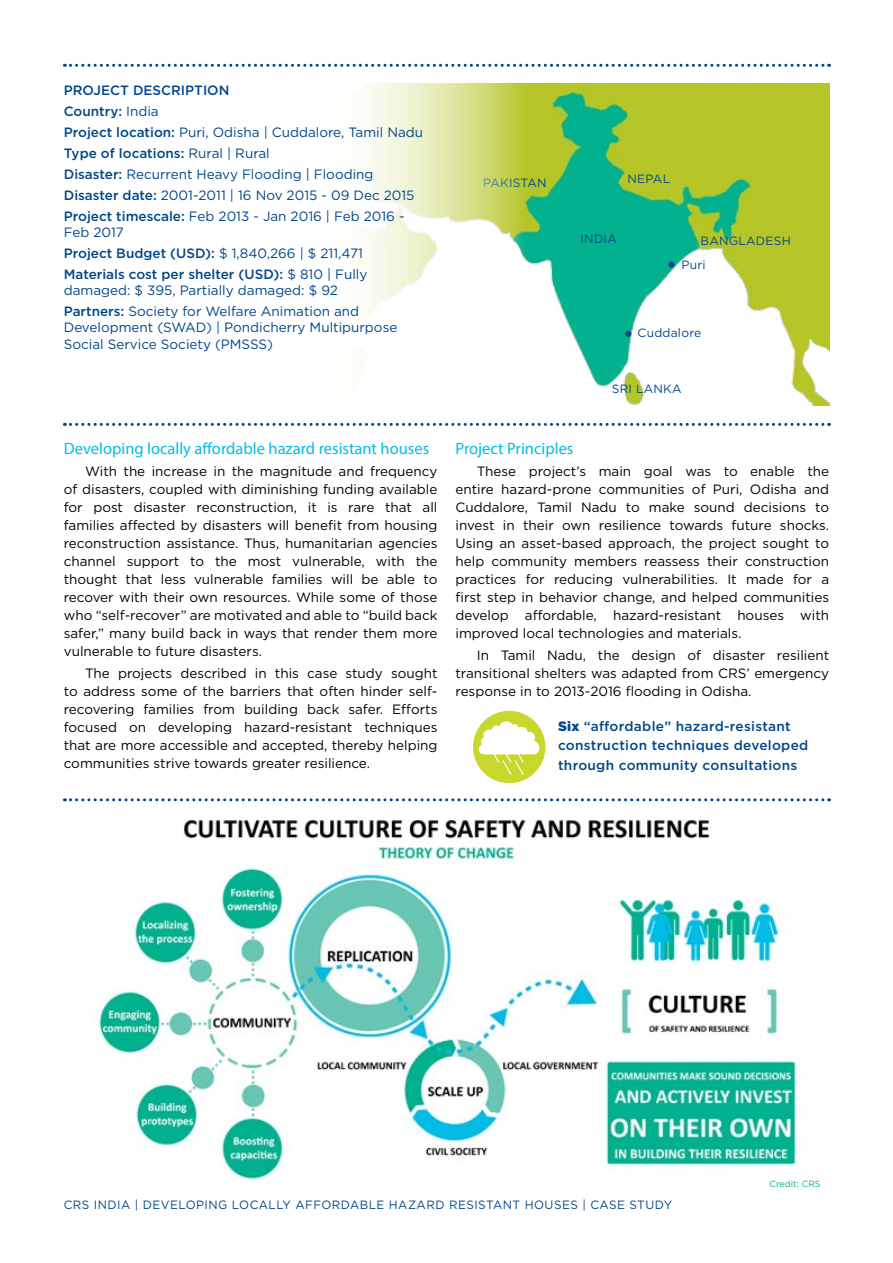
<style>
.page{position:relative;width:893px;height:1263px;background:#fff}
.page>*{position:absolute;margin:0;border:0;box-sizing:border-box;transform-origin:0 0}
.t1{font:16.5px "Myriad Pro";color:#05bce7}
.t2{font:13.5px/18px "Gotham";color:#000;text-align:justify}
.t3{font:13.5px/21px "Gotham";color:#00468b}
.t4{font:500 13.5px/19.5px "Gotham";letter-spacing:.02em;color:#00468b}
.t5{font:500 13.5px/21px "Gotham";color:#00468b}
.t6{font:12px/23.9px "Gotham";letter-spacing:.025em;color:#00468b}
.t7{font:9px "Gotham";color:#00b18f}
.s1{font-weight:500}
.s2{font-weight:400}
.s3{font-weight:900}
</style>
<div class="page">
<img style="left:524px;top:84px;width:305px;height:321px">
<svg style="left:64px;top:64px;width:766px;height:3px"></svg>
<svg style="left:64px;top:423px;width:766px;height:3px"></svg>
<svg style="left:625px;top:331px;width:6px;height:6px"></svg>
<svg style="left:668px;top:261px;width:7px;height:7px"></svg>
<img style="left:99px;top:819px;width:698px;height:362px">
<svg style="left:64px;top:798px;width:766px;height:3px"></svg>
<svg style="left:362px;top:83px;width:162px;height:288px"></svg>
<div style="left:473px;top:711px;width:72px;height:72px;background:#c8d72c;border-radius:50%"></div>
<svg style="left:479px;top:721px;width:60px;height:55px"></svg>
<p class="t3" style="left:64px;top:79px;width:361px"><span class="s1">PROJECT DESCRIPTION<br>Country:</span> India<br><span class="s1">Project location:</span> Puri, Odisha | Cuddalore, Tamil Nadu <span class="s1">Type of locations:</span> Rural | Rural<br><span class="s1">Disaster:</span> Recurrent Heavy Flooding | Flooding <span class="s1">Disaster date:</span> 2001-2011 | 16 Nov 2015 - 09 Dec 2015<br><span class="s1">Project timescale:</span> Feb 2013 - Jan 2016 | Feb 2016 -</p>
<p class="t5" style="left:64px;top:222px;width:305px"><span class="s2">Feb 2017<br></span>Project Budget (USD): <span class="s2">$ 1,840,266 | $ 211,471<br></span>Materials cost per shelter (USD): <span class="s2">$ 810 | Fully</span></p>
<p class="t3" style="left:64px;top:280px;width:297px">damaged: $ 395, Partially damaged: $ 92<br><span class="s1">Partners:</span> Society for Welfare Animation and</p>
<p class="t3" style="left:64px;top:319px;width:335px;line-height:16.2px">Development (SWAD) | Pondicherry Multipurpose<br>Social Service Society (PMSSS)</p>
<p class="t6" style="left:483px;top:171px;width:65px">PAKISTAN</p>
<p class="t6" style="left:627px;top:167px;width:44px">NEPAL</p>
<p class="t6" style="left:580px;top:227px;width:38px">INDIA</p>
<p class="t6" style="left:681px;top:229px;width:111px;text-indent:19px">BANGLADESH<br>Puri</p>
<p class="t6" style="left:638px;top:321px;width:65px">Cuddalore</p>
<p class="t6" style="left:612px;top:377px;width:71px">SRI LANKA</p>
<p class="t1" style="left:64px;top:438px;width:367px">Developing locally affordable hazard resistant houses</p>
<p class="t2" style="left:64px;top:462px;width:375px;text-indent:21px">With the increase in the magnitude and frequency of disasters, coupled with diminishing funding available for post disaster reconstruction, it is rare that all families affected by disasters will benefit from housing reconstruction assistance. Thus, humanitarian agencies channel support to the most vulnerable, with the thought that less vulnerable families will be able to recover with their own resources. While some of those who “self-recover” are motivated and able to “build back safer,” many build back in ways that render them more vulnerable to future disasters.</p>
<p class="t2" style="left:64px;top:664px;width:375px;text-indent:21px">The projects described in this case study sought to address some of the barriers that often hinder self&shy;recovering families from building back safer. Efforts focused on developing hazard-resistant techniques that are more accessible and accepted, thereby helping communities strive towards greater resilience.</p>
<p class="t1" style="left:455px;top:438px;width:119px">Project Principles</p>
<p class="t2" style="left:455px;top:462px;width:375px;text-indent:21px">These project’s main goal was to enable the entire hazard-prone communities of Puri, Odisha and Cuddalore, Tamil Nadu to make sound decisions to invest in their own resilience towards future shocks.<br>Using an asset-based approach, the project sought to help community members reassess their construction practices for reducing vulnerabilities. It made for a first step in behavior change, and helped communities develop affordable, hazard-resistant houses with improved local technologies and materials.</p>
<p class="t2" style="left:455px;top:646px;width:375px;text-indent:21px">In Tamil Nadu, the design of disaster resilient transitional shelters was adapted from CRS’ emergency response in to 2013-2016 flooding in Odisha.</p>
<p class="t4" style="left:558px;top:716px;width:252px"><span class="s3">Six</span> “affordable” hazard-resistant construction techniques developed through community consultations</p>
<p class="t7" style="left:769px;top:1178px;width:53px">Credit: CRS</p>
<p class="t6" style="left:64px;top:1192px;width:610px">CRS INDIA | DEVELOPING LOCALLY AFFORDABLE HAZARD RESISTANT HOUSES | CASE STUDY</p>
</div>
